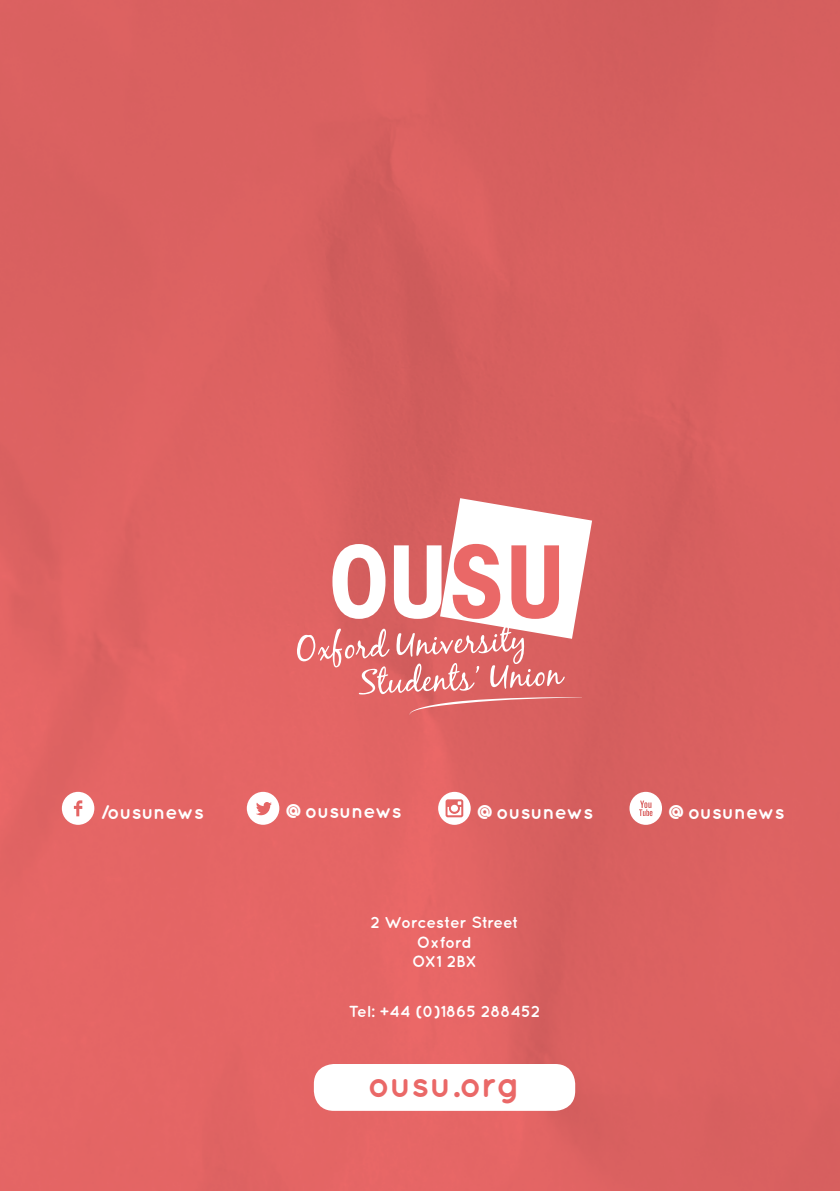
<style>
.page{position:relative;width:840px;height:1191px;background:#fff}
.page>*{position:absolute;margin:0;border:0;box-sizing:border-box;transform-origin:0 0}
.t1{font:700 36px "Quicksand";color:#ea6867}
.t2{font:700 20px "Quicksand";letter-spacing:-.015em;color:#fff}
.t3{font:700 16px/19.2px "Quicksand";letter-spacing:-.005em;color:#fff;text-align:center}
</style>
<div class="page">
<img style="left:0;top:0;width:839px;height:1191px">
<svg style="left:296px;top:498px;width:295px;height:216px"></svg>
<div style="left:314px;top:1064px;width:261px;height:46px;background:#fff;border-radius:20px"></div>
<svg style="left:62px;top:792px;width:32px;height:33px"></svg>
<svg style="left:247px;top:792px;width:32px;height:32px"></svg>
<svg style="left:438px;top:791px;width:32px;height:34px"></svg>
<svg style="left:629px;top:792px;width:32px;height:33px"></svg>
<p class="t2" style="left:100px;top:800px;width:105px">/ousunews</p>
<p class="t2" style="left:285px;top:798px;width:118px">@ousunews</p>
<p class="t2" style="left:476px;top:800px;width:118px">@ousunews</p>
<p class="t2" style="left:667px;top:800px;width:118px">@ousunews</p>
<p class="t3" style="left:370px;top:912px;width:150px">2 Worcester Street<br>Oxford<br>OX1 2BX</p>
<p class="t3" style="left:349px;top:1000px;width:193px">Tel: +44 (0)1865 288452</p>
<h1 class="t1" style="left:367px;top:1062px;width:154px">ousu.org</h1>
</div>
